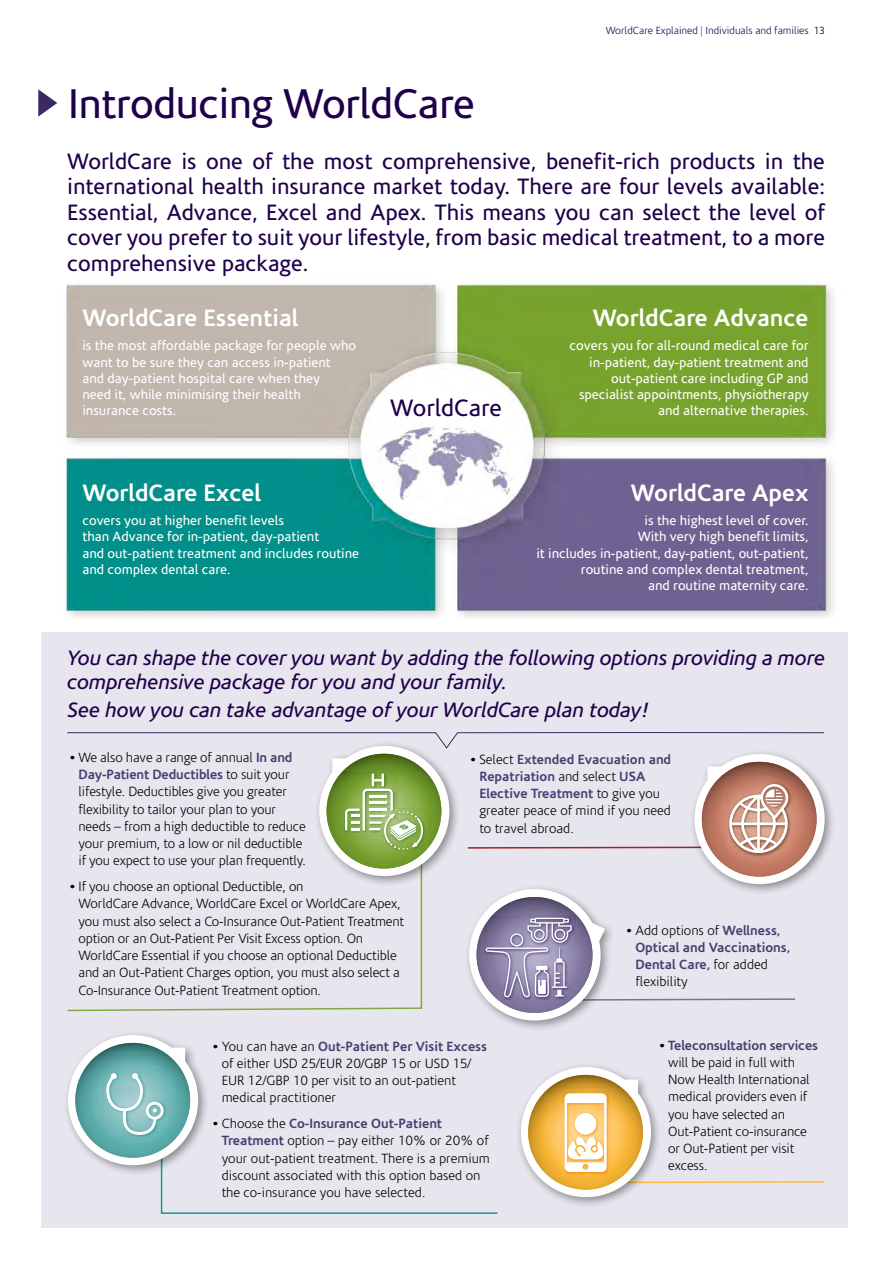
<style>
.page{position:relative;width:893px;height:1263px;background:#fff}
.page>*{position:absolute;margin:0;border:0;box-sizing:border-box;transform-origin:0 0}
.t1{font:42px "Corisande";letter-spacing:-.01em;color:#1f004b}
.t2{font:700 24px "Corisande";color:#fff}
.t3{font:24px "Corisande";color:#1f004b}
.t4{font:22.5px/25.5px "Corisande";color:#1f004b;text-align:justify}
.t5{font:italic 21px/24px "Corisande";color:#1f004b}
.t6{font:300 13.5px/17.2px "Corisande";letter-spacing:-.01em;color:#000}
.t7{font:13.5px/16.2px "Corisande";color:#fff}
.t8{font:700 13.5px/17.2px "Corisande";color:#4b3c71}
.t9{font:300 10.5px "Corisande";color:#1f004b}
.s1{color:#7c6a55}
.s2{color:#000}
.s3{font-size:18px}
.s4{font-weight:700;color:#4b3c71}
.s5{font-weight:300;font-size:18px;color:#000}
.s6{font-weight:300;color:#000}
</style>
<div class="page">
<div style="left:41px;top:632px;width:807px;height:596px;background:#e7e5ee"></div>
<img style="left:66px;top:284px;width:768px;height:334px">
<div style="left:689px;top:748px;width:147px;height:147px;background:#000;opacity:.4"></div>
<svg style="left:38px;top:89px;width:19px;height:28px"></svg>
<svg style="left:66px;top:732px;width:760px;height:482px"></svg>
<div style="left:575px;top:1113px;width:21px;height:22px;background:#fff;border-radius:50%"></div>
<h1 class="t1" style="left:68px;top:81px;width:408px">Introducing WorldCare</h1>
<p class="t9" style="left:606px;top:25px;width:221px">WorldCare Explained <span class="s1">|</span> Individuals and families <span class="s2">13</span></p>
<p class="t4" style="left:67px;top:149px;width:759px">WorldCare is one of the most comprehensive, benefit-rich products in the international health insurance market today. There are four levels available:<br>Essential, Advance, Excel and Apex. This means you can select the level of cover you prefer to suit your lifestyle, from basic medical treatment, to a more comprehensive package.</p>
<h2 class="t2" style="left:82px;top:304px;width:217px">WorldCare Essential</h2>
<p class="t7" style="left:82px;top:338px;width:275px">is the most affordable package for people who want to be sure they can access in-patient<br>and day-patient hospital care when they<br>need it, while minimising their health insurance costs.</p>
<h2 class="t2" style="left:82px;top:478px;width:180px">WorldCare Excel</h2>
<p class="t7" style="left:82px;top:513px;width:278px">covers you at higher benefit levels<br>than Advance for in-patient, day-patient<br>and out-patient treatment and includes routine and complex dental care.</p>
<h2 class="t3" style="left:390px;top:394px;width:113px">WorldCare</h2>
<h2 class="t2" style="left:593px;top:304px;width:217px">WorldCare Advance</h2>
<p class="t7" style="left:570px;top:338px;width:240px;text-align:right">covers you for all-round medical care for in-patient, day-patient treatment and out-patient care including GP and specialist appointments, physiotherapy and alternative therapies.</p>
<h2 class="t2" style="left:631px;top:478px;width:179px">WorldCare Apex</h2>
<p class="t7" style="left:536px;top:513px;width:274px;text-align:right">is the highest level of cover.<br>With very high benefit limits,<br>it includes in-patient, day-patient, out-patient, routine and complex dental treatment,<br>and routine maternity care.</p>
<h3 class="t5" style="left:67px;top:646px;width:759px">You can shape the cover you want by adding the following options providing a more comprehensive package for you and your family.</h3>
<h3 class="t5" style="left:67px;top:699px;width:584px">See how you can take advantage of your WorldCare plan today!</h3>
<p class="t6" style="left:79px;top:749px;width:229px;text-indent:-10px"><span class="s3">•</span>We also have a range of annual <span class="s4">In and Day-Patient Deductibles</span> to suit your lifestyle. Deductibles give you greater flexibility to tailor your plan to your needs – from a high deductible to reduce your premium, to a low or nil deductible if you expect to use your plan frequently.</p>
<p class="t6" style="left:79px;top:878px;width:327px;text-indent:-10px"><span class="s3">•</span>If you choose an optional Deductible, on<br>WorldCare Advance, WorldCare Excel or WorldCare Apex, you must also select a Co-Insurance Out-Patient Treatment option or an Out-Patient Per Visit Excess option. On WorldCare Essential if you choose an optional Deductible and an Out-Patient Charges option, you must also select a Co-Insurance Out-Patient Treatment option.</p>
<p class="t6" style="left:479px;top:751px;width:193px;text-indent:-10px"><span class="s3">•</span>Select <span class="s4">Extended Evacuation and<br>Repatriation</span> and select <span class="s4">USA<br>Elective Treatment</span> to give you greater peace of mind if you need to travel abroad.</p>
<p class="t8" style="left:635px;top:921px;width:156px;text-indent:-10px"><span class="s5">•</span><span class="s6">Add options of</span> Wellness,<br>Optical and Vaccinations,<br>Dental Care, <span class="s6">for added flexibility</span></p>
<p class="t6" style="left:222px;top:1038px;width:267px;text-indent:-10px"><span class="s3">•</span>You can have an <span class="s4">Out-Patient Per Visit Excess </span>of either USD 25/EUR 20/GBP 15 or USD 15/ EUR 12/GBP 10 per visit to an out-patient medical practitioner</p>
<p class="t6" style="left:222px;top:1115px;width:270px;text-indent:-10px"><span class="s3">•</span>Choose the <span class="s4">Co-Insurance Out-Patient Treatment</span> option – pay either 10% or 20% of your out-patient treatment. There is a premium discount associated with this option based on the co-insurance you have selected.</p>
<p class="t6" style="left:668px;top:1037px;width:151px;text-indent:-10px"><span class="s3">•</span><span class="s4">Teleconsultation services </span>will be paid in full with<br>Now Health International medical providers even if you have selected an<br>Out-Patient co-insurance or Out-Patient per visit excess.</p>
</div>
